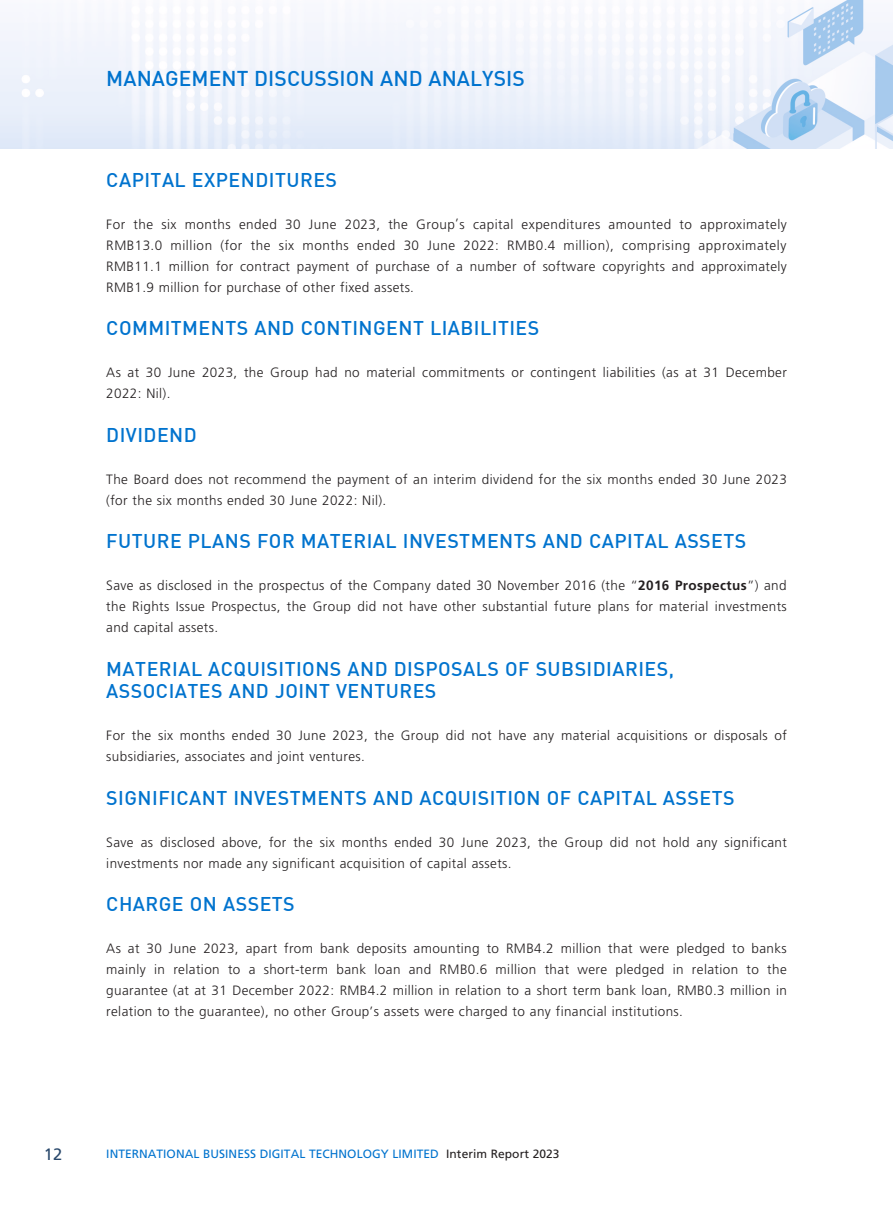
<style>
.page{position:relative;width:893px;height:1212px;background:#fff}
.page>*{position:absolute;margin:0;border:0;box-sizing:border-box;transform-origin:0 0}
.t1{font:21px "DIN Medium";letter-spacing:.005em;color:#0073ce}
.t2{font:19.5px/22.5px "DIN Medium";letter-spacing:.025em;color:#0073ce}
.t3{font:16.5px "Frutiger LT Std";color:#29486b}
.t4{font:300 13.5px/21px "Frutiger LT Std";letter-spacing:.03em;color:#231f20}
.t5{font:12px "Frutiger LT Std";letter-spacing:.005em;color:#0073ce}
.s1{font-weight:700}
.s2{color:#231f20}
</style>
<div class="page">
<img style="left:0;top:0;width:893px;height:148px">
<h1 class="t1" style="left:106px;top:65px;width:420px">MANAGEMENT DISCUSSION AND ANALYSIS</h1>
<h2 class="t2" style="left:106px;top:168px;width:232px">CAPITAL EXPENDITURES</h2>
<p class="t4" style="left:106px;top:214px;width:682px;text-align:justify">For the six months ended 30 June 2023, the Group’s capital expenditures amounted to approximately RMB13.0 million (for the six months ended 30 June 2022: RMB0.4 million), comprising approximately RMB11.1 million for contract payment of purchase of a number of software copyrights and approximately RMB1.9 million for purchase of other fixed assets.</p>
<h2 class="t2" style="left:106px;top:316px;width:435px">COMMITMENTS AND CONTINGENT LIABILITIES</h2>
<p class="t4" style="left:106px;top:362px;width:682px">As at 30 June 2023, the Group had no material commitments or contingent liabilities (as at 31 December<br>2022: Nil).</p>
<h2 class="t2" style="left:106px;top:423px;width:92px">DIVIDEND</h2>
<p class="t4" style="left:106px;top:469px;width:682px">The Board does not recommend the payment of an interim dividend for the six months ended 30 June 2023 (for the six months ended 30 June 2022: Nil).</p>
<h2 class="t2" style="left:106px;top:529px;width:642px">FUTURE PLANS FOR MATERIAL INVESTMENTS AND CAPITAL ASSETS</h2>
<p class="t4" style="left:106px;top:575px;width:682px;text-align:justify">Save as disclosed in the prospectus of the Company dated 30 November 2016 (the “<span class="s1">2016 Prospectus</span>”) and the Rights Issue Prospectus, the Group did not have other substantial future plans for material investments and capital assets.</p>
<h2 class="t2" style="left:106px;top:657px;width:569px">MATERIAL ACQUISITIONS AND DISPOSALS OF SUBSIDIARIES,<br>ASSOCIATES AND JOINT VENTURES</h2>
<p class="t4" style="left:106px;top:725px;width:682px">For the six months ended 30 June 2023, the Group did not have any material acquisitions or disposals of subsidiaries, associates and joint ventures.</p>
<h2 class="t2" style="left:106px;top:786px;width:630px">SIGNIFICANT INVESTMENTS AND ACQUISITION OF CAPITAL ASSETS</h2>
<p class="t4" style="left:106px;top:832px;width:682px">Save as disclosed above, for the six months ended 30 June 2023, the Group did not hold any significant investments nor made any significant acquisition of capital assets.</p>
<h2 class="t2" style="left:106px;top:892px;width:190px">CHARGE ON ASSETS</h2>
<p class="t4" style="left:106px;top:938px;width:682px;text-align:justify">As at 30 June 2023, apart from bank deposits amounting to RMB4.2 million that were pledged to banks mainly in relation to a short-term bank loan and RMB0.6 million that were pledged in relation to the guarantee (at at 31 December 2022: RMB4.2 million in relation to a short term bank loan, RMB0.3 million in relation to the guarantee), no other Group’s assets were charged to any financial institutions.</p>
<p class="t3" style="left:44px;top:1144px;width:20px">12</p>
<p class="t5" style="left:106px;top:1147px;width:455px">INTERNATIONAL BUSINESS DIGITAL TECHNOLOGY LIMITED <span class="s2">Interim Report 2023</span></p>
</div>
